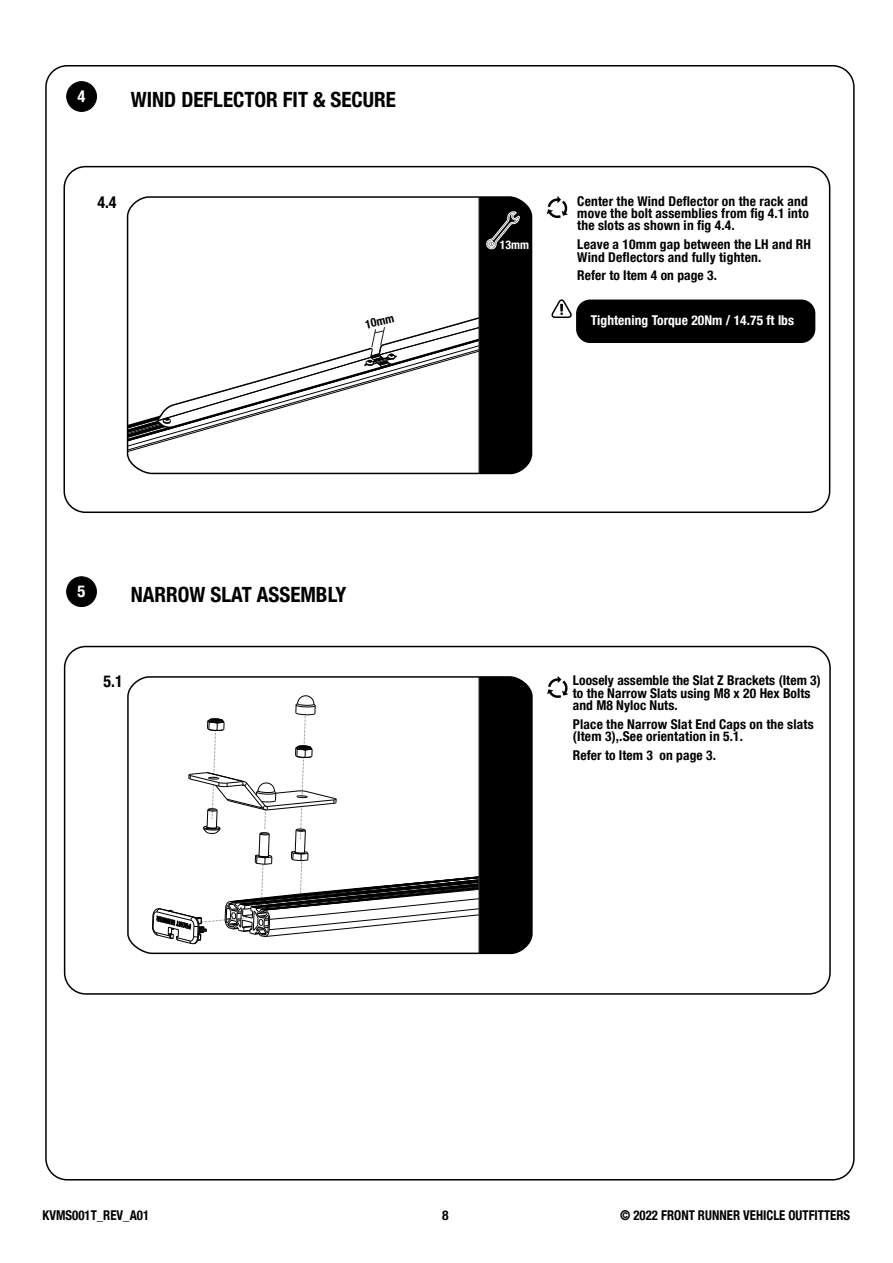
<style>
.page{position:relative;width:893px;height:1263px;background:#fff}
.page>*{position:absolute;margin:0;border:0;box-sizing:border-box;transform-origin:0 0}
.t1{font:700 condensed 21px "Helvetica Neue LT Com";color:#000}
.t2{font:700 condensed 16.5px "Helvetica Neue LT Com";color:#000}
.t3{font:700 condensed 16.5px "Helvetica Neue LT Com";color:#fefefe}
.t4{font:700 condensed 13.5px/12.5px "Helvetica Neue LT Com";letter-spacing:.015em;color:#000}
.t5{font:700 condensed 13.5px "Helvetica Neue LT Com";letter-spacing:.015em;color:#000;scale:.95 1}
.t6{font:700 condensed 13.5px "Helvetica Neue LT Com";letter-spacing:.005em;color:#fff}
.t7{font:700 condensed 12px "Helvetica Neue LT Com";color:#fff}
.t8{font:700 condensed 12px "Helvetica Neue LT Com";color:#000}
</style>
<div class="page">
<svg style="left:63px;top:165px;width:768px;height:348px"></svg>
<div style="left:67px;top:82px;width:29px;height:29px;background:#000;border-radius:50%"></div>
<div style="left:66px;top:81px;width:31px;height:31px;border:1px solid #000;border-radius:50%"></div>
<div style="left:67px;top:577px;width:29px;height:29px;background:#000;border-radius:50%"></div>
<div style="left:66px;top:576px;width:31px;height:31px;border:1px solid #000;border-radius:50%"></div>
<svg style="left:63px;top:645px;width:768px;height:350px"></svg>
<svg style="left:152px;top:673px;width:438px;height:288px"></svg>
<div style="left:576px;top:300px;width:239px;height:43px;background:#000;border-radius:14px"></div>
<svg style="left:69px;top:192px;width:631px;height:288px"></svg>
<p class="t3" style="left:78px;top:86px;width:9px">4</p>
<h1 class="t1" style="left:131px;top:87px;width:267px">WIND DEFLECTOR FIT &amp; SECURE</h1>
<p class="t2" style="left:97px;top:192px;width:21px">4.4</p>
<p class="t4" style="left:577px;top:195px;width:233px;text-align:justify">Center the Wind Deflector on the rack and move the bolt assemblies from fig 4.1 into the slots as shown in fig 4.4.</p>
<p class="t4" style="left:577px;top:238px;width:235px">Leave a 10mm gap between the LH and RH<br>Wind Deflectors and fully tighten.</p>
<p class="t4" style="left:577px;top:269px;width:141px">Refer to Item 4 on page 3.</p>
<p class="t7" style="left:500px;top:237px;width:31px">13mm</p>
<p class="t8" style="left:364px;top:317px;width:31px;rotate:-13deg">10mm</p>
<p class="t6" style="left:591px;top:312px;width:205px">Tightening Torque 20Nm / 14.75 ft lbs</p>
<p class="t3" style="left:77px;top:581px;width:9px">5</p>
<h1 class="t1" style="left:131px;top:582px;width:217px">NARROW SLAT ASSEMBLY</h1>
<p class="t2" style="left:103px;top:672px;width:21px">5.1</p>
<p class="t4" style="left:573px;top:674px;width:249px">Loosely assemble the Slat Z Brackets (Item 3) to the Narrow Slats using M8 x 20 Hex Bolts and M8 Nyloc Nuts.</p>
<p class="t4" style="left:573px;top:718px;width:242px">Place the Narrow Slat End Caps on the slats (Item 3),.See orientation in 5.1.</p>
<p class="t4" style="left:573px;top:749px;width:145px">Refer to Item 3 on page 3.</p>
<p class="t5" style="left:43px;top:1207px;width:114px">KVMS001T_REV_A01</p>
<p class="t4" style="left:442px;top:1209px;width:8px">8</p>
<p class="t5" style="left:620px;top:1207px;width:244px">© 2022 FRONT RUNNER VEHICLE OUTFITTERS</p>
</div>
